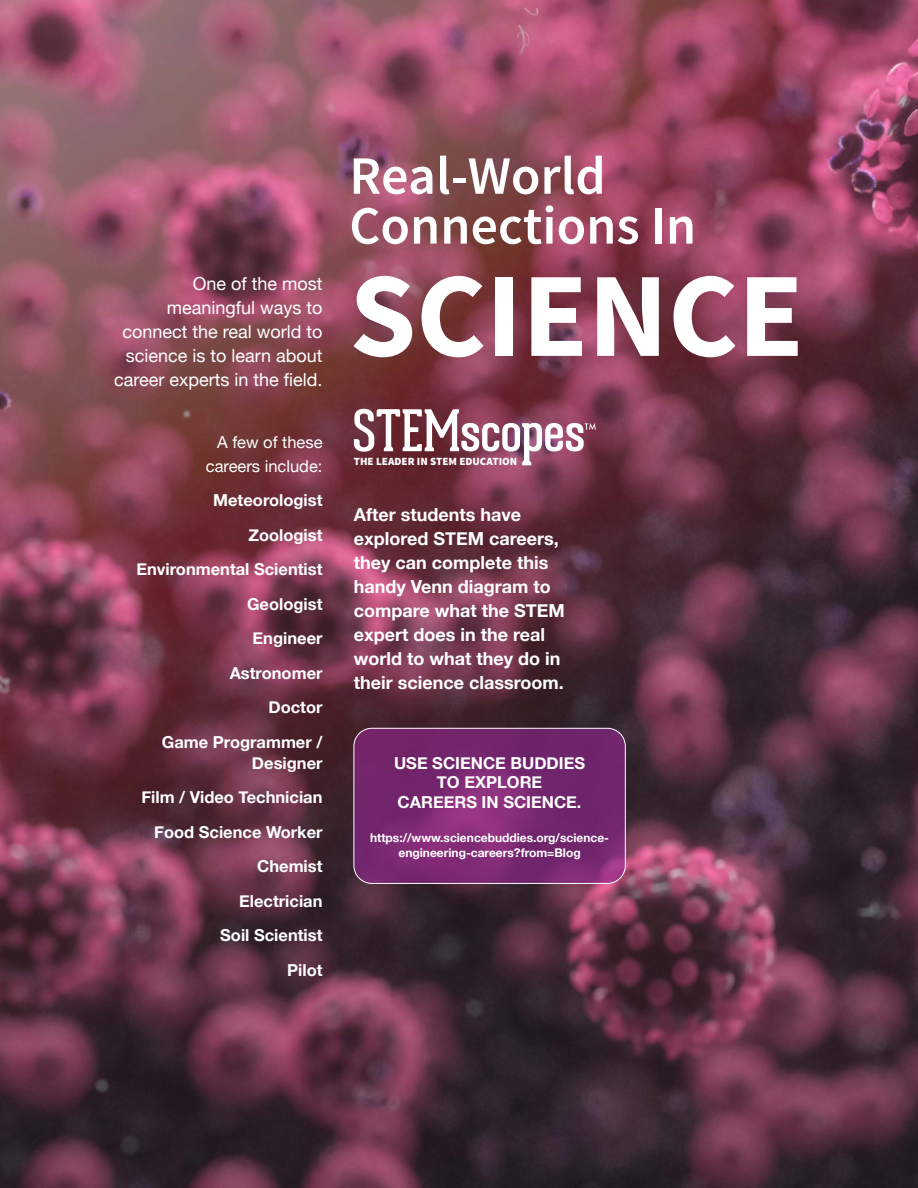
<style>
.page{position:relative;width:918px;height:1188px;background:#fff}
.page>*{position:absolute;margin:0;border:0;box-sizing:border-box;transform-origin:0 0}
.t1{font:700 120.6px "Source Sans Pro";color:#fff}
.t2{font:600 54px/49.9px "Source Sans Pro";color:#fff}
.t3{font:700 18px/24px "Helvetica Neue";color:#fff}
.t4{font:18px/24px "Helvetica Neue";color:#fff;text-align:right}
.t5{font:700 16.5px/34.5px "Helvetica Neue";color:#fff;text-align:right}
.t6{font:16.5px/24px "Helvetica Neue";color:#fff;text-align:right}
.t7{font:700 12px/14.4px "Helvetica Neue";color:#fff;text-align:center}
.t8{font:900 11.1px "Source Sans Pro";color:#fff}
</style>
<div class="page">
<img style="left:0;top:0;width:918px;height:1188px">
<svg style="left:354px;top:409px;width:242px;height:56px"></svg>
<svg style="left:354px;top:728px;width:271px;height:155px;background:#782870"></svg>
<div style="left:354px;top:728px;width:272px;height:156px;border:1px solid #fff;border-radius:18px"></div>
<p class="t4" style="left:114px;top:273px;width:210px">One of the most meaningful ways to connect the real world to science is to learn about career experts in the field.</p>
<p class="t6" style="left:206px;top:431px;width:118px">A few of these careers include:</p>
<p class="t5" style="left:137px;top:484px;width:188px">Meteorologist<br>Zoologist<br>Environmental Scientist<br>Geologist<br>Engineer<br>Astronomer<br>Doctor<br>Game Programmer /</p>
<p class="t5" style="left:141px;top:746px;width:183px">Designer<br>Film / Video Technician<br>Food Science Worker<br>Chemist<br>Electrician<br>Soil Scientist<br>Pilot</p>
<h2 class="t2" style="left:349px;top:152px;width:348px">Real-World<br>Connections In</h2>
<h1 class="t1" style="left:349px;top:238px;width:456px">SCIENCE</h1>
<p class="t8" style="left:354px;top:454px;width:165px">THE LEADER IN STEM EDUCATION</p>
<p class="t3" style="left:354px;top:503px;width:212px">After students have explored STEM careers, they can complete this handy Venn diagram to compare what the STEM expert does in the real world to what they do in their science classroom.</p>
<p class="t5" style="left:394px;top:753px;width:193px;line-height:19.8px;text-align:center">USE SCIENCE BUDDIES<br>TO EXPLORE<br>CAREERS IN SCIENCE.</p>
<p class="t7" style="left:370px;top:831px;width:241px">https://www.sciencebuddies.org/science&shy;engineering-careers?from=Blog</p>
</div>
